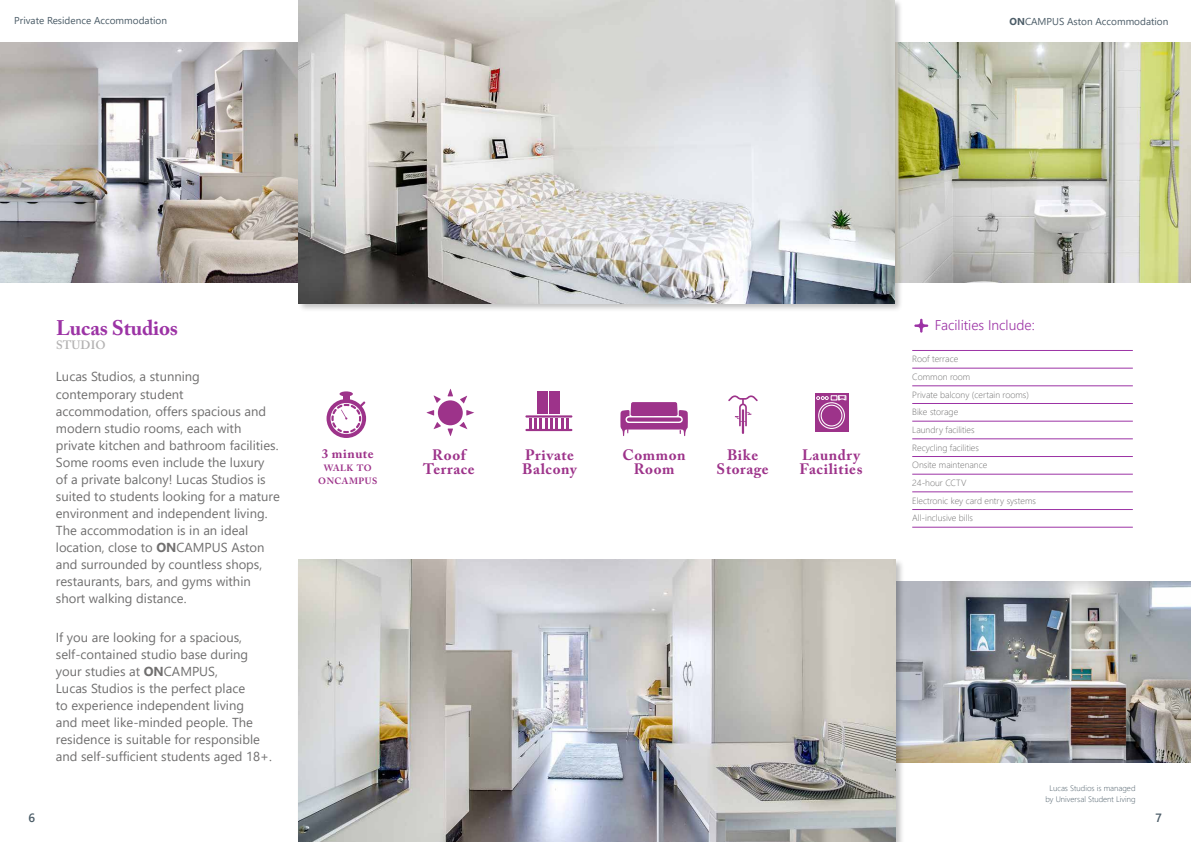
<style>
.page{position:relative;width:1191px;height:842px;background:#fff}
.page>*{position:absolute;margin:0;border:0;box-sizing:border-box;transform-origin:0 0}
.t1{font:700 21px "Adobe Caslon Pro";letter-spacing:-.01em;color:#9c33a5}
.t2{font:700 15px/14px "Adobe Caslon Pro";letter-spacing:.04em;color:#9d338a;text-align:center}
.t3{font:300 14px "Segoe UI";color:#9c33a5}
.t4{font:13px/17px "Segoe UI";color:#706f6f}
.t5{font:700 13px "Adobe Caslon Pro";letter-spacing:.04em;color:#9d338a}
.t6{font:600 12px "Adobe Caslon Pro";letter-spacing:.005em;color:#b3b2b2}
.t7{font:600 12px "Segoe UI";color:#4b5c67}
.t8{font:10px "Segoe UI";color:#4b5c67}
.t9{font:700 9.1px/13px "Adobe Caslon Pro";letter-spacing:.055em;color:#9d338a;text-align:center}
.t10{font:300 9px/17.7px "Segoe UI";color:#706f6f}
.t11{font:300 8px/11px "Segoe UI";color:#4b5c67;text-align:center}
.s1{font-weight:700}
</style>
<div class="page">
<img style="left:904px;top:581px;width:287px;height:182px">
<img style="left:903px;top:43px;width:288px;height:239px">
<img style="left:0;top:43px;width:297px;height:239px">
<div style="left:297px;top:0;width:606px;height:313px;background:#000;opacity:.25"></div>
<img style="left:298px;top:0;width:596px;height:303px">
<div style="left:297px;top:558px;width:607px;height:284px;background:#000;opacity:.25"></div>
<img style="left:298px;top:560px;width:597px;height:282px">
<hr style="left:912px;top:350px;width:220px;height:1px;background:#9c33a5">
<hr style="left:912px;top:368px;width:220px;height:1px;background:#9c33a5">
<hr style="left:912px;top:386px;width:220px;height:1px;background:#9c33a5">
<hr style="left:912px;top:403px;width:220px;height:1px;background:#9c33a5">
<hr style="left:912px;top:421px;width:220px;height:1px;background:#9c33a5">
<hr style="left:912px;top:439px;width:220px;height:1px;background:#9c33a5">
<hr style="left:912px;top:456px;width:220px;height:1px;background:#9c33a5">
<hr style="left:912px;top:474px;width:220px;height:1px;background:#9c33a5">
<hr style="left:912px;top:492px;width:220px;height:1px;background:#9c33a5">
<hr style="left:912px;top:509px;width:220px;height:1px;background:#9c33a5">
<hr style="left:912px;top:527px;width:220px;height:1px;background:#9c33a5">
<svg style="left:914px;top:319px;width:14px;height:14px"></svg>
<div style="left:343px;top:394px;width:7px;height:7px;background:#9d338a"></div>
<div style="left:339px;top:391px;width:14px;height:5px;background:#9d338a;border-radius:50%"></div>
<svg style="left:326px;top:399px;width:40px;height:39px"></svg>
<svg style="left:728px;top:395px;width:29px;height:39px"></svg>
<div style="left:438px;top:400px;width:25px;height:25px;background:#9d338a;border-radius:50%"></div>
<svg style="left:433px;top:395px;width:8px;height:8px"></svg>
<svg style="left:459px;top:422px;width:8px;height:7px"></svg>
<svg style="left:460px;top:396px;width:7px;height:8px"></svg>
<svg style="left:433px;top:422px;width:8px;height:7px"></svg>
<svg style="left:426px;top:410px;width:8px;height:6px"></svg>
<svg style="left:466px;top:410px;width:8px;height:6px"></svg>
<svg style="left:447px;top:389px;width:6px;height:7px"></svg>
<svg style="left:447px;top:428px;width:6px;height:8px"></svg>
<svg style="left:620px;top:402px;width:68px;height:34px"></svg>
<div style="left:815px;top:394px;width:33px;height:38px;background:#9d338a"></div>
<svg style="left:818px;top:403px;width:26px;height:25px"></svg>
<div style="left:818px;top:402px;width:27px;height:27px;border:1px solid #fff;border-radius:50%"></div>
<div style="left:821px;top:405px;width:21px;height:21px;background:#9d338a;border-radius:50%"></div>
<div style="left:820px;top:405px;width:22px;height:21px;border:1px solid #fff;border-radius:50%"></div>
<svg style="left:816px;top:395px;width:30px;height:6px"></svg>
<hr style="left:525px;top:415px;width:47px;height:3px;background:#9d338a">
<hr style="left:525px;top:429px;width:47px;height:2px;background:#9d338a">
<svg style="left:529px;top:418px;width:40px;height:10px"></svg>
<div style="left:537px;top:391px;width:11px;height:9px;background:#9d338a"></div>
<div style="left:537px;top:402px;width:11px;height:12px;background:#9d338a"></div>
<div style="left:549px;top:391px;width:11px;height:9px;background:#9d338a"></div>
<div style="left:549px;top:402px;width:11px;height:12px;background:#9d338a"></div>
<p class="t8" style="left:14px;top:11px;width:154px">Private Residence Accommodation</p>
<p class="t8" style="left:1009px;top:12px;width:160px"><span class="s1">ON</span>CAMPUS Aston Accommodation</p>
<h1 class="t1" style="left:56px;top:315px;width:124px">Lucas Studios</h1>
<p class="t6" style="left:56px;top:338px;width:51px">STUDIO</p>
<p class="t4" style="left:56px;top:367px;width:226px">Lucas Studios, a stunning contemporary student accommodation, offers spacious and modern studio rooms, each with private kitchen and bathroom facilities.<br>Some rooms even include the luxury<br>of a private balcony! Lucas Studios is suited to students looking for a mature environment and independent living.<br>The accommodation is in an ideal location, close to <span class="s1">ON</span>CAMPUS Aston and surrounded by countless shops, restaurants, bars, and gyms within short walking distance.</p>
<p class="t4" style="left:56px;top:628px;width:217px">If you are looking for a spacious, self-contained studio base during your studies at <span class="s1">ON</span>CAMPUS,<br>Lucas Studios is the perfect place<br>to experience independent living<br>and meet like-minded people. The residence is suitable for responsible and self-sufficient students aged 18+.</p>
<p class="t5" style="left:322px;top:446px;width:53px">3 minute</p>
<p class="t9" style="left:318px;top:462px;width:60px">WALK TO<br>ONCAMPUS</p>
<p class="t2" style="left:423px;top:447px;width:53px">Roof<br>Terrace</p>
<p class="t2" style="left:622px;top:447px;width:65px">Common<br>Room</p>
<p class="t2" style="left:716px;top:447px;width:54px">Bike<br>Storage</p>
<p class="t2" style="left:799px;top:447px;width:64px;text-align:left">Laundry<br>Facilities</p>
<p class="t2" style="left:522px;top:447px;width:56px;text-align:left">Private<br>Balcony</p>
<p class="t3" style="left:935px;top:312px;width:101px">Facilities Include:</p>
<p class="t10" style="left:912px;top:349px;width:125px">Roof terrace<br>Common room<br>Private balcony (certain rooms)<br>Bike storage<br>Laundry facilities<br>Recycling facilities<br>Onsite maintenance<br>24-hour CCTV<br>Electronic key card entry systems<br>All-inclusive bills</p>
<p class="t11" style="left:1045px;top:782px;width:92px">Lucas Studios is managed by Universal Student Living</p>
<p class="t7" style="left:28px;top:806px;width:8px">6</p>
<p class="t7" style="left:1155px;top:806px;width:8px">7</p>
</div>
